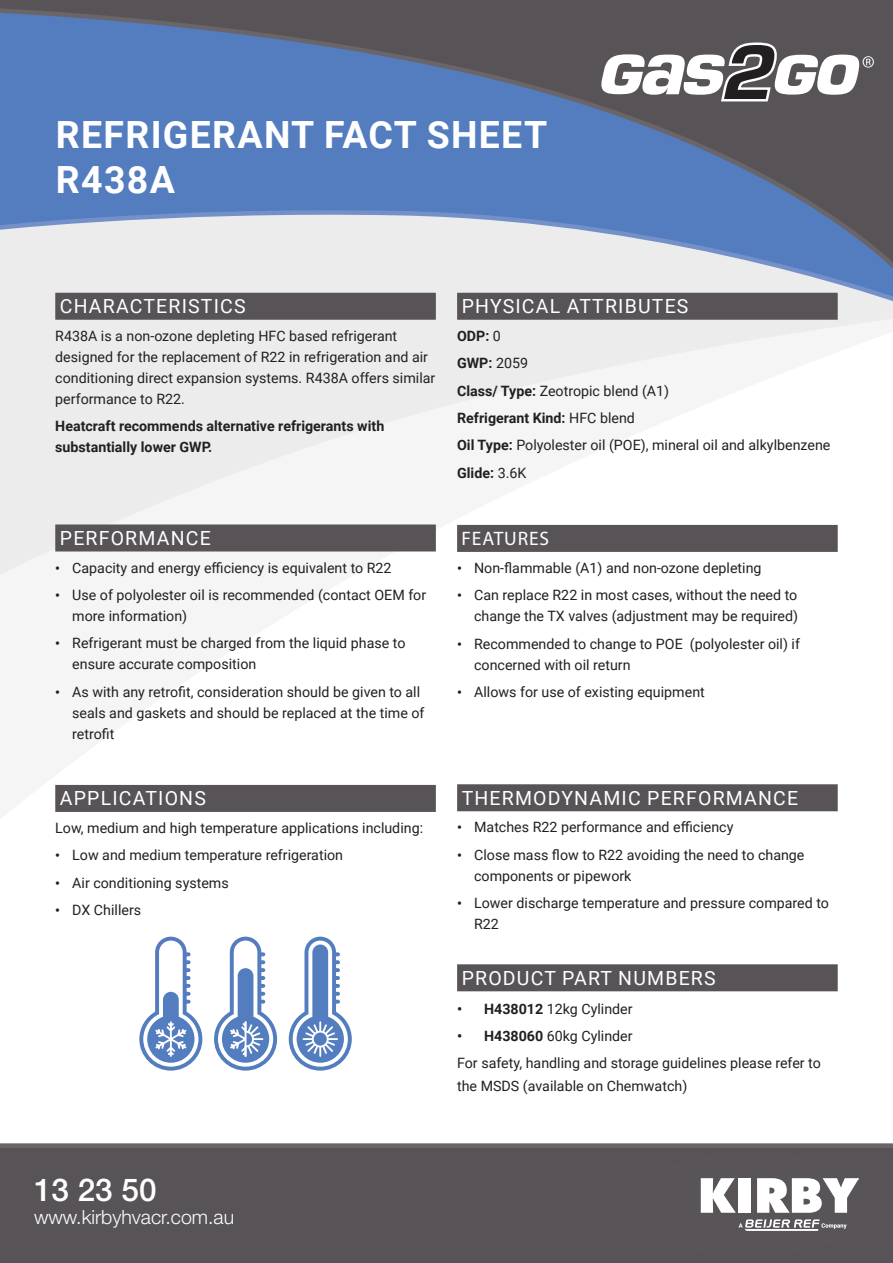
<style>
.page{position:relative;width:893px;height:1263px;background:#fff}
.page>*{position:absolute;margin:0;border:0;box-sizing:border-box;transform-origin:0 0}
.MAIN_Heading{font:700 37.5px/45px "Roboto";letter-spacing:.035em;color:#fff}
.t1{font:500 31.5px "Helvetica Neue LT Std";color:#fff}
.A_Heading_Bold_IN{font:19.5px "Roboto";letter-spacing:.06em;color:#fff}
.t2{font:300 19.5px "Helvetica Neue LT Std";color:#fff}
.A_Heading_Bold_IN-2{font:19.5px "Myriad Pro";letter-spacing:.045em;color:#fff}
.Body_Text_Black{font:14.25px/21px "Roboto";color:#231f20}
.Body_Text_Black-2{font:700 14.25px/21px "Roboto";color:#231f20}
.Body_Text_BULLETS{font:14.25px "Roboto";color:#231f20}
.s1{font-weight:700;font-size:13.5px}
.s2{font-weight:400}
.s3{font-weight:700}
</style>
<div class="page">
<svg style="left:0;top:311px;width:893px;height:264px"></svg>
<svg style="left:0;top:0;width:893px;height:292px;background:#758aae"></svg>
<div style="left:0;top:1143px;width:893px;height:120px;background:#575357"></div>
<svg style="left:599px;top:41px;width:275px;height:62px"></svg>
<div style="left:55px;top:785px;width:381px;height:27px;background:#575357"></div>
<div style="left:457px;top:964px;width:381px;height:27px;background:#575357"></div>
<div style="left:55px;top:524px;width:381px;height:27px;background:#575357"></div>
<div style="left:55px;top:293px;width:381px;height:27px;background:#575357"></div>
<div style="left:457px;top:293px;width:381px;height:27px;background:#575357"></div>
<div style="left:457px;top:525px;width:381px;height:27px;background:#575357"></div>
<div style="left:457px;top:784px;width:381px;height:27px;background:#575357"></div>
<div style="left:630px;top:1152px;width:242px;height:105px;background:#585458;border-radius:50%"></div>
<svg style="left:701px;top:1178px;width:158px;height:53px"></svg>
<svg style="left:139px;top:937px;width:63px;height:133px"></svg>
<svg style="left:214px;top:937px;width:63px;height:133px"></svg>
<svg style="left:289px;top:937px;width:63px;height:133px"></svg>
<p class="MAIN_Heading" style="left:56px;top:111px;width:493px">REFRIGERANT FACT SHEET<br>R438A</p>
<p class="A_Heading_Bold_IN" style="left:60px;top:292px;width:187px">CHARACTERISTICS</p>
<p class="Body_Text_Black" style="left:55px;top:325px;width:382px">R438A is a non-ozone depleting HFC based refrigerant designed for the replacement of R22 in refrigeration and air conditioning direct expansion systems. R438A offers similar performance to R22.</p>
<p class="Body_Text_Black-2" style="left:55px;top:415px;width:331px">Heatcraft recommends alternative refrigerants with substantially lower GWP.</p>
<p class="A_Heading_Bold_IN" style="left:60px;top:524px;width:152px">PERFORMANCE</p>
<p class="Body_Text_Black" style="left:55px;top:556px;width:338px"><span class="s1">•</span> Capacity and energy efficiency is equivalent to R22</p>
<p class="Body_Text_Black" style="left:72px;top:584px;width:355px;text-indent:-17px"><span class="s1">•</span> Use of polyolester oil is recommended (contact OEM for more information)</p>
<p class="Body_Text_Black" style="left:72px;top:632px;width:335px;text-indent:-17px"><span class="s1">•</span> Refrigerant must be charged from the liquid phase to ensure accurate composition</p>
<p class="Body_Text_Black" style="left:72px;top:680px;width:354px;text-indent:-17px"><span class="s1">•</span> As with any retrofit, consideration should be given to all seals and gaskets and should be replaced at the time of retrofit</p>
<p class="A_Heading_Bold_IN" style="left:60px;top:784px;width:148px">APPLICATIONS</p>
<p class="Body_Text_BULLETS" style="left:55px;top:818px;width:369px">Low, medium and high temperature applications including:</p>
<p class="Body_Text_Black" style="left:55px;top:844px;width:289px"><span class="s1">•</span> Low and medium temperature refrigeration</p>
<p class="Body_Text_Black" style="left:55px;top:871px;width:175px"><span class="s1">•</span> Air conditioning systems</p>
<p class="Body_Text_Black" style="left:55px;top:899px;width:87px"><span class="s1">•</span> DX Chillers</p>
<p class="A_Heading_Bold_IN" style="left:462px;top:292px;width:228px">PHYSICAL ATTRIBUTES</p>
<p class="Body_Text_Black-2" style="left:457px;top:325px;width:45px">ODP: <span class="s2">0</span></p>
<p class="Body_Text_Black-2" style="left:457px;top:352px;width:72px">GWP: <span class="s2">2059</span></p>
<p class="Body_Text_Black" style="left:457px;top:379px;width:214px"><span class="s3">Class/ Type:</span> Zeotropic blend (A1)</p>
<p class="Body_Text_Black-2" style="left:457px;top:407px;width:179px">Refrigerant Kind: <span class="s2">HFC blend</span></p>
<p class="Body_Text_Black" style="left:457px;top:434px;width:375px"><span class="s3">Oil Type:</span> Polyolester oil (POE), mineral oil and alkylbenzene</p>
<p class="Body_Text_Black-2" style="left:457px;top:462px;width:71px">Glide: <span class="s2">3.6K</span></p>
<p class="A_Heading_Bold_IN-2" style="left:462px;top:527px;width:89px">FEATURES</p>
<p class="Body_Text_Black" style="left:457px;top:557px;width:306px"><span class="s1">•</span> Non-flammable (A1) and non-ozone depleting</p>
<p class="Body_Text_Black" style="left:457px;top:584px;width:342px;text-align:right"><span class="s1">•</span> Can replace R22 in most cases, without the need to change the TX valves (adjustment may be required)</p>
<p class="Body_Text_Black" style="left:474px;top:633px;width:327px;text-indent:-17px"><span class="s1">•</span> Recommended to change to POE (polyolester oil) if concerned with oil return</p>
<p class="Body_Text_Black" style="left:457px;top:681px;width:249px"><span class="s1">•</span> Allows for use of existing equipment</p>
<p class="A_Heading_Bold_IN" style="left:462px;top:784px;width:338px">THERMODYNAMIC PERFORMANCE</p>
<p class="Body_Text_Black" style="left:457px;top:816px;width:278px"><span class="s1">•</span> Matches R22 performance and efficiency</p>
<p class="Body_Text_Black" style="left:474px;top:843px;width:332px;text-indent:-17px"><span class="s1">•</span> Close mass flow to R22 avoiding the need to change components or pipework</p>
<p class="Body_Text_Black" style="left:474px;top:892px;width:356px;text-indent:-17px"><span class="s1">•</span> Lower discharge temperature and pressure compared to<br>R22</p>
<p class="A_Heading_Bold_IN" style="left:462px;top:964px;width:255px">PRODUCT PART NUMBERS</p>
<p class="Body_Text_Black" style="left:457px;top:998px;width:177px"><span class="s3">• H438012</span> 12kg Cylinder</p>
<p class="Body_Text_Black" style="left:457px;top:1025px;width:177px"><span class="s3">• H438060</span> 60kg Cylinder</p>
<p class="Body_Text_Black" style="left:457px;top:1051px;width:365px;line-height:22.5px">For safety, handling and storage guidelines please refer to the MSDS (available on Chemwatch)</p>
<p class="t1" style="left:34px;top:1171px;width:124px">13 23 50</p>
<p class="t2" style="left:34px;top:1205px;width:202px">www.kirbyhvacr.com.au</p>
</div>
